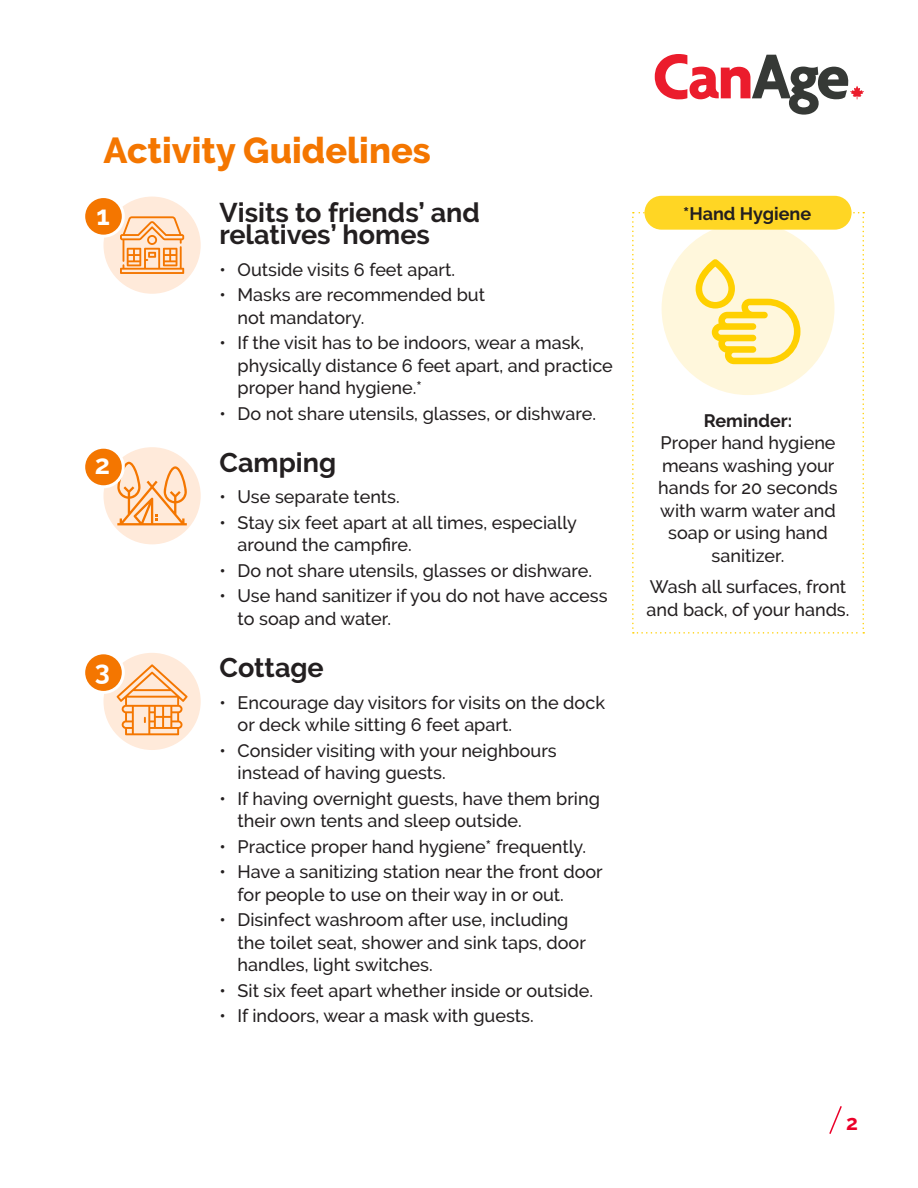
<style>
.page{position:relative;width:918px;height:1188px;background:#fff}
.page>*{position:absolute;margin:0;border:0;box-sizing:border-box;transform-origin:0 0}
.t1{font:800 36px "Raleway";color:#f47600}
.Body{font:700 27px/22.5px "Raleway";color:#231f20}
.Body-2{font:700 27px "Raleway";color:#fff}
.t2{font:700 21px "Raleway";color:#eb0029}
.Body-3{font:500 18px/22.5px "Raleway";color:#231f20}
.Body-4{font:700 18px "Raleway";color:#231f20}
.s1{font-weight:700}
</style>
<div class="page">
<svg style="left:829px;top:1106px;width:13px;height:28px"></svg>
<svg style="left:655px;top:54px;width:209px;height:61px"></svg>
<svg style="left:632px;top:212px;width:232px;height:422px"></svg>
<div style="left:104px;top:197px;width:97px;height:97px;background:#ffeada;border-radius:50%"></div>
<svg style="left:120px;top:216px;width:64px;height:58px"></svg>
<div style="left:104px;top:447px;width:97px;height:97px;background:#ffeada;border-radius:50%"></div>
<svg style="left:117px;top:462px;width:70px;height:63px"></svg>
<div style="left:104px;top:653px;width:97px;height:97px;background:#ffeada;border-radius:50%"></div>
<svg style="left:117px;top:664px;width:71px;height:71px"></svg>
<div style="left:84px;top:197px;width:39px;height:39px;background:#f47600;border-radius:50%"></div>
<div style="left:82px;top:195px;width:43px;height:43px;border:3px solid #fff;border-radius:50%"></div>
<div style="left:84px;top:447px;width:39px;height:40px;background:#f47600;border-radius:50%"></div>
<div style="left:82px;top:446px;width:43px;height:42px;border:3px solid #fff;border-radius:50%"></div>
<div style="left:644px;top:196px;width:208px;height:34px;background:#ffd624;border-radius:17px"></div>
<div style="left:84px;top:653px;width:39px;height:39px;background:#f47600;border-radius:50%"></div>
<div style="left:82px;top:651px;width:43px;height:43px;border:3px solid #fff;border-radius:50%"></div>
<p class="t1" style="left:104px;top:130px;width:329px">Activity Guidelines</p>
<p class="Body" style="left:220px;top:201px;width:262px">Visits to friends’ and relatives’ homes</p>
<p class="Body-3" style="left:220px;top:258px;width:237px">• Outside visits 6 feet apart.</p>
<p class="Body-3" style="left:238px;top:284px;width:249px;text-indent:-18px">• Masks are recommended but not mandatory.</p>
<p class="Body-3" style="left:238px;top:332px;width:377px;text-indent:-18px">• If the visit has to be indoors, wear a mask, physically distance 6 feet apart, and practice proper hand hygiene.*</p>
<p class="Body-3" style="left:220px;top:402px;width:378px">• Do not share utensils, glasses, or dishware.</p>
<p class="Body" style="left:220px;top:451px;width:118px">Camping</p>
<p class="Body-3" style="left:220px;top:486px;width:182px">• Use separate tents.</p>
<p class="Body-3" style="left:238px;top:511px;width:341px;text-indent:-18px">• Stay six feet apart at all times, especially around the campfire.</p>
<p class="Body-3" style="left:220px;top:559px;width:374px">• Do not share utensils, glasses or dishware.</p>
<p class="Body-3" style="left:238px;top:585px;width:372px;text-indent:-18px">• Use hand sanitizer if you do not have access to soap and water.</p>
<p class="Body" style="left:220px;top:657px;width:106px">Cottage</p>
<p class="Body-3" style="left:238px;top:691px;width:369px;text-indent:-18px">• Encourage day visitors for visits on the dock or deck while sitting 6 feet apart.</p>
<p class="Body-3" style="left:238px;top:739px;width:321px;text-indent:-18px">• Consider visiting with your neighbours instead of having guests.</p>
<p class="Body-3" style="left:238px;top:787px;width:364px;text-indent:-18px">• If having overnight guests, have them bring their own tents and sleep outside.</p>
<p class="Body-3" style="left:220px;top:835px;width:368px">• Practice proper hand hygiene* frequently.</p>
<p class="Body-3" style="left:238px;top:861px;width:367px;text-indent:-18px">• Have a sanitizing station near the front door for people to use on their way in or out.</p>
<p class="Body-3" style="left:238px;top:909px;width:350px;text-indent:-18px">• Disinfect washroom after use, including the toilet seat, shower and sink taps, door handles, light switches.</p>
<p class="Body-3" style="left:220px;top:979px;width:375px">• Sit six feet apart whether inside or outside.</p>
<p class="Body-3" style="left:220px;top:1005px;width:316px">• If indoors, wear a mask with guests.</p>
<p class="Body-2" style="left:97px;top:200px;width:15px">1</p>
<p class="Body-2" style="left:95px;top:449px;width:17px">2</p>
<p class="Body-2" style="left:95px;top:655px;width:17px">3</p>
<p class="Body-4" style="left:683px;top:203px;width:130px">*Hand Hygiene</p>
<p class="Body-3" style="left:658px;top:409px;width:181px;text-align:center"><span class="s1">Reminder:<br></span>Proper hand hygiene means washing your hands for 20 seconds with warm water and soap or using hand sanitizer.</p>
<p class="Body-3" style="left:647px;top:576px;width:204px">Wash all surfaces, front and back, of your hands.</p>
<p class="t2" style="left:846px;top:1110px;width:13px">2</p>
</div>
